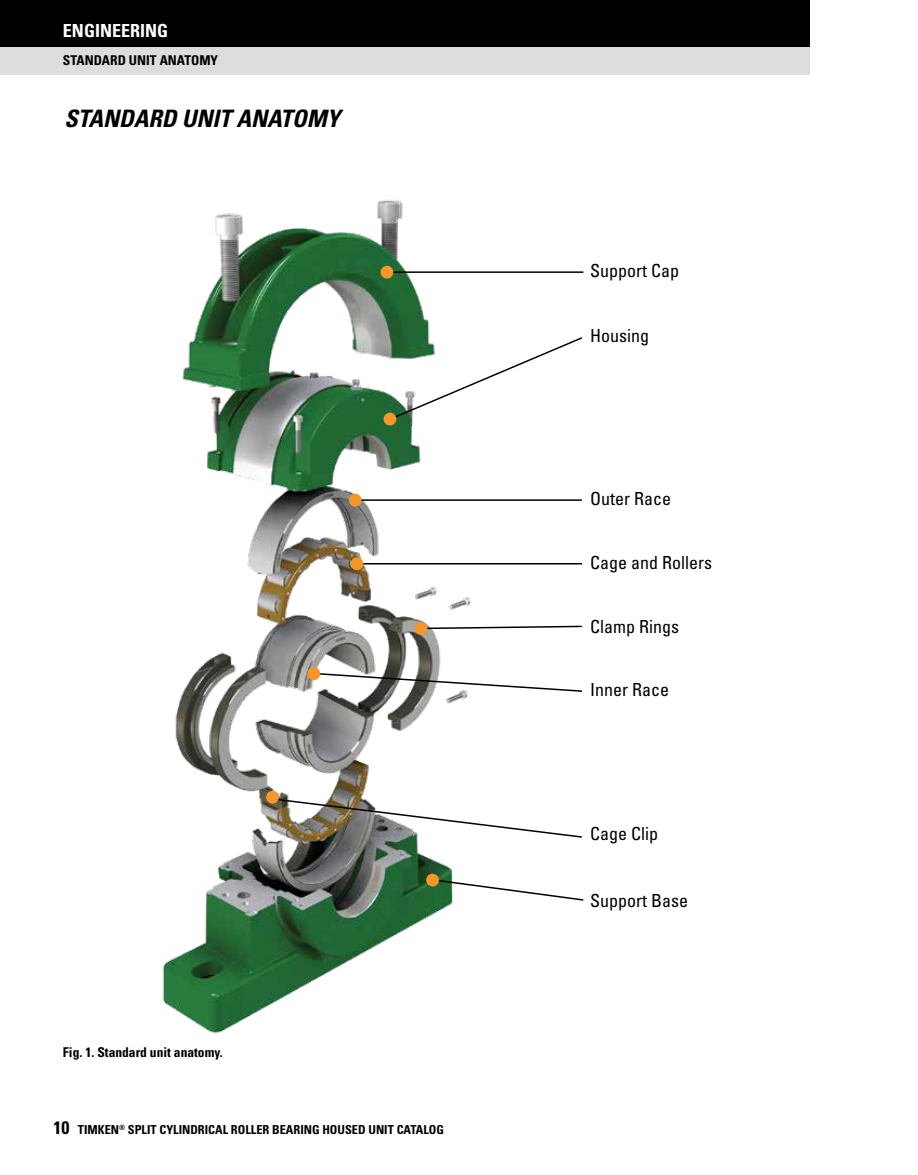
<style>
.page{position:relative;width:918px;height:1175px;background:#fff}
.page>*{position:absolute;margin:0;border:0;box-sizing:border-box;transform-origin:0 0}
.t1{font:italic 700 condensed 24px "Univers LT Std";color:#000}
.t2{font:condensed 18px "Univers";color:#000}
.t3{font:700 condensed 18px "Univers LT Std";color:#fff}
.t4{font:700 condensed 13.5px "Univers LT Std";color:#000}
.t5{font:700 condensed 12.3px "Univers LT Std";color:#000}
.s1{font-size:18px}
</style>
<div class="page">
<div style="left:0;top:47px;width:810px;height:27px;background:#dcddde"></div>
<div style="left:0;top:0;width:810px;height:47px;background:#000"></div>
<img style="left:162px;top:200px;width:314px;height:834px">
<hr style="left:389px;top:271px;width:194px;height:2px;background:#000">
<div style="left:381px;top:266px;width:12px;height:12px;background:#f89728;border-radius:50%"></div>
<svg style="left:391px;top:336px;width:192px;height:84px"></svg>
<div style="left:384px;top:413px;width:12px;height:12px;background:#f89728;border-radius:50%"></div>
<hr style="left:357px;top:499px;width:225px;height:2px;background:#000">
<div style="left:349px;top:494px;width:13px;height:12px;background:#f89728;border-radius:50%"></div>
<hr style="left:359px;top:563px;width:223px;height:1px;background:#000">
<div style="left:351px;top:557px;width:12px;height:13px;background:#f89728;border-radius:50%"></div>
<svg style="left:426px;top:625px;width:156px;height:5px"></svg>
<div style="left:415px;top:622px;width:12px;height:13px;background:#f89728;border-radius:50%"></div>
<svg style="left:316px;top:672px;width:266px;height:20px"></svg>
<div style="left:307px;top:667px;width:13px;height:13px;background:#f89728;border-radius:50%"></div>
<svg style="left:271px;top:797px;width:311px;height:41px"></svg>
<div style="left:266px;top:790px;width:13px;height:13px;background:#f89728;border-radius:50%"></div>
<svg style="left:433px;top:878px;width:151px;height:23px"></svg>
<div style="left:426px;top:873px;width:13px;height:13px;background:#f89728;border-radius:50%"></div>
<p class="t3" style="left:63px;top:20px;width:107px">ENGINEERING</p>
<p class="t4" style="left:63px;top:52px;width:157px">STANDARD UNIT ANATOMY</p>
<h1 class="t1" style="left:64px;top:104px;width:277px">STANDARD UNIT ANATOMY</h1>
<p class="t4" style="left:63px;top:1043px;width:161px">Fig. 1. Standard unit anatomy.</p>
<p class="t5" style="left:54px;top:1122px;width:392px"><span class="s1">10</span> TIMKEN<sup>®</sup> SPLIT CYLINDRICAL ROLLER BEARING HOUSED UNIT CATALOG</p>
<p class="t2" style="left:590px;top:259px;width:91px">Support Cap</p>
<p class="t2" style="left:590px;top:324px;width:60px">Housing</p>
<p class="t2" style="left:590px;top:487px;width:82px">Outer Race</p>
<p class="t2" style="left:590px;top:551px;width:123px">Cage and Rollers</p>
<p class="t2" style="left:590px;top:615px;width:90px">Clamp Rings</p>
<p class="t2" style="left:590px;top:678px;width:81px">Inner Race</p>
<p class="t2" style="left:590px;top:822px;width:70px">Cage Clip</p>
<p class="t2" style="left:590px;top:889px;width:99px">Support Base</p>
</div>
